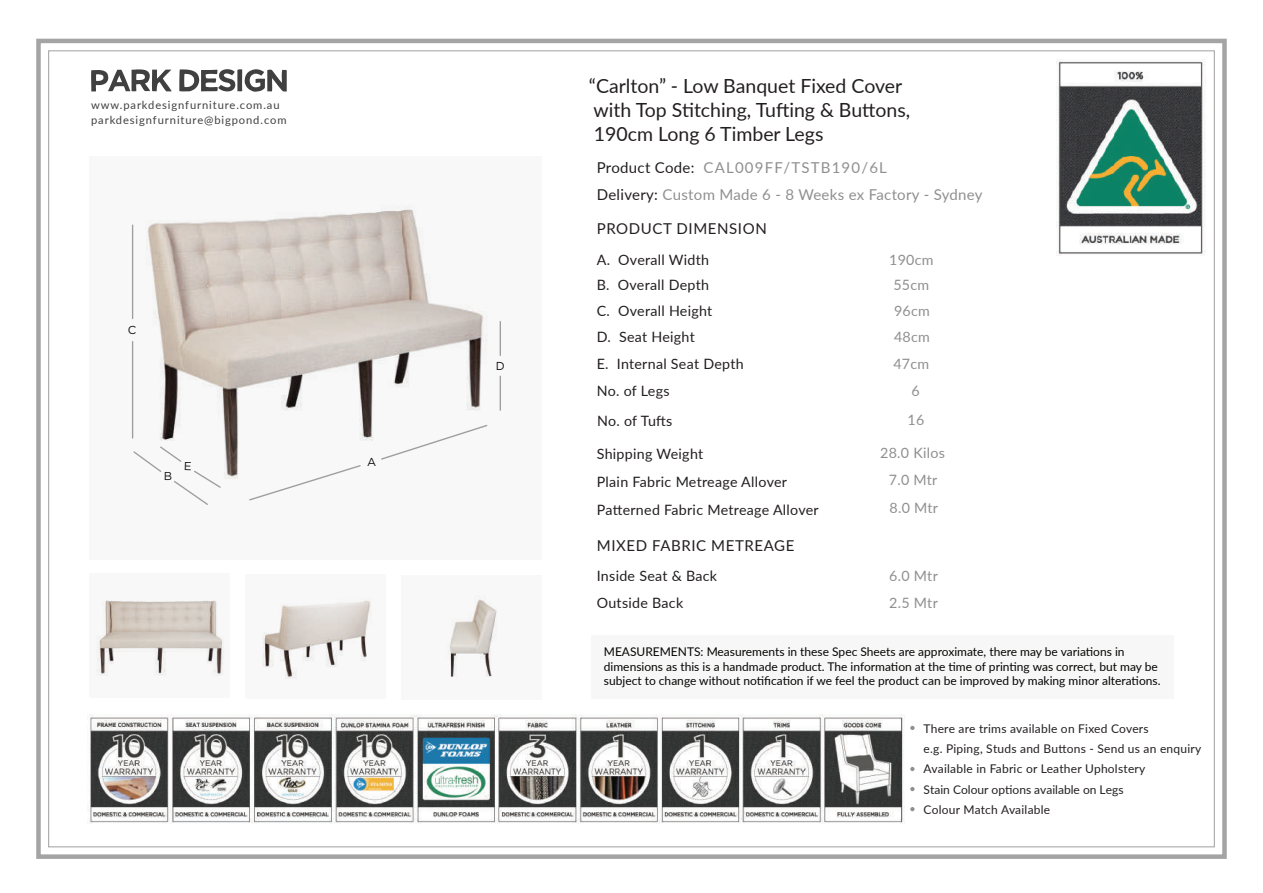
<style>
.page{position:relative;width:1263px;height:893px;background:#fff}
.page>*{position:absolute;margin:0;border:0;box-sizing:border-box;transform-origin:0 0}
.t1{font:19.5px/24px "Lato";color:#231f20}
.t2{font:15px "Lato";letter-spacing:.02em;color:#8f8f8f}
.t3{font:15px "Lato";letter-spacing:.04em;color:#231f20}
.t4{font:15px "Lato";letter-spacing:.08em;color:#8f8f8f}
.t5{font:14.25px/25.8px "Lato";letter-spacing:.02em;color:#231f20}
.t6{font:14.25px/26.4px "Lato";letter-spacing:.02em;color:#8f8f8f;text-align:justify}
.t7{font:12px/14.4px "Lato";color:#040503}
.t8{font:12px/20.4px "Lato";letter-spacing:.02em;color:#231f20}
.t9{font:11.55px "Gotham";color:#050504}
.t10{font:11.1px/15.1px "Lato";letter-spacing:.08em;color:#404041}
.s1{color:#231f20}
</style>
<div class="page">
<div style="left:591px;top:636px;width:582px;height:63px;background:#f7f7f7"></div>
<svg style="left:91px;top:69px;width:81px;height:22px"></svg>
<svg style="left:179px;top:69px;width:108px;height:23px"></svg>
<div style="left:36px;top:39px;width:1191px;height:820px;border:5px solid #a5a4a4"></div>
<img style="left:89px;top:714px;width:816px;height:110px">
<svg style="left:910px;top:726px;width:4px;height:4px"></svg>
<svg style="left:910px;top:767px;width:4px;height:4px"></svg>
<svg style="left:910px;top:787px;width:4px;height:4px"></svg>
<svg style="left:910px;top:807px;width:4px;height:4px"></svg>
<img style="left:1057px;top:59px;width:148px;height:196px">
<svg style="left:131px;top:204px;width:370px;height:297px;fill:#f5f6f6"></svg>
<svg style="left:96px;top:600px;width:128px;height:76px"></svg>
<svg style="left:262px;top:598px;width:110px;height:81px;fill:#f1f0f0"></svg>
<svg style="left:445px;top:595px;width:52px;height:82px;fill:#f4f4f4"></svg>
<svg style="left:132px;top:445px;width:90px;height:60px"></svg>
<p class="t10" style="left:91px;top:97px;width:197px">www.parkdesignfurniture.com.au parkdesignfurniture@bigpond.com</p>
<p class="t9" style="left:128px;top:322px;width:10px">C</p>
<p class="t9" style="left:367px;top:454px;width:11px">A</p>
<p class="t9" style="left:496px;top:359px;width:11px">D</p>
<h1 class="t1" style="left:589px;top:73px;width:323px">“Carlton” - Low Banquet Fixed Cover with Top Stitching, Tufting &amp; Buttons,<br>190cm Long 6 Timber Legs</h1>
<p class="t4" style="left:597px;top:157px;width:292px"><span class="s1">Product Code:</span> CAL009FF/TSTB190/6L</p>
<p class="t2" style="left:597px;top:183px;width:387px"><span class="s1">Delivery:</span> Custom Made 6 - 8 Weeks ex Factory - Sydney</p>
<p class="t3" style="left:597px;top:218px;width:171px">PRODUCT DIMENSION</p>
<p class="t5" style="left:597px;top:247px;width:148px">A. Overall Width<br>B. Overall Depth<br>C. Overall Height<br>D. Seat Height<br>E. Internal Seat Depth</p>
<p class="t6" style="left:889px;top:246px;width:46px">190cm</p>
<p class="t6" style="left:893px;top:297px;width:38px">96cm 48cm 47cm</p>
<p class="t6" style="left:893px;top:271px;width:37px">55cm</p>
<p class="t5" style="left:597px;top:377px;width:74px">No. of Legs</p>
<p class="t6" style="left:911px;top:377px;width:10px">6</p>
<p class="t5" style="left:597px;top:407px;width:77px">No. of Tufts</p>
<p class="t6" style="left:907px;top:406px;width:18px">16</p>
<p class="t5" style="left:597px;top:439px;width:224px;line-height:27.9px">Shipping Weight<br>Plain Fabric Metreage Allover<br>Patterned Fabric Metreage Allover</p>
<p class="t6" style="left:880px;top:439px;width:66px">28.0 Kilos</p>
<p class="t6" style="left:889px;top:465px;width:50px">7.0 Mtr</p>
<p class="t6" style="left:889px;top:494px;width:50px">8.0 Mtr</p>
<p class="t3" style="left:597px;top:534px;width:199px">MIXED FABRIC METREAGE</p>
<p class="t5" style="left:597px;top:561px;width:122px;line-height:27.9px">Inside Seat &amp; Back<br>Outside Back</p>
<p class="t6" style="left:889px;top:562px;width:50px">6.0 Mtr</p>
<p class="t6" style="left:889px;top:589px;width:50px">2.5 Mtr</p>
<p class="t7" style="left:604px;top:644px;width:558px">MEASUREMENTS: Measurements in these Spec Sheets are approximate, there may be variations in dimensions as this is a handmade product. The information at the time of printing was correct, but may be subject to change without notification if we feel the product can be improved by making minor alterations.</p>
<p class="t8" style="left:923px;top:717px;width:279px">There are trims available on Fixed Covers<br>e.g. Piping, Studs and Buttons - Send us an enquiry Available in Fabric or Leather Upholstery<br>Stain Colour options available on Legs<br>Colour Match Available</p>
</div>
